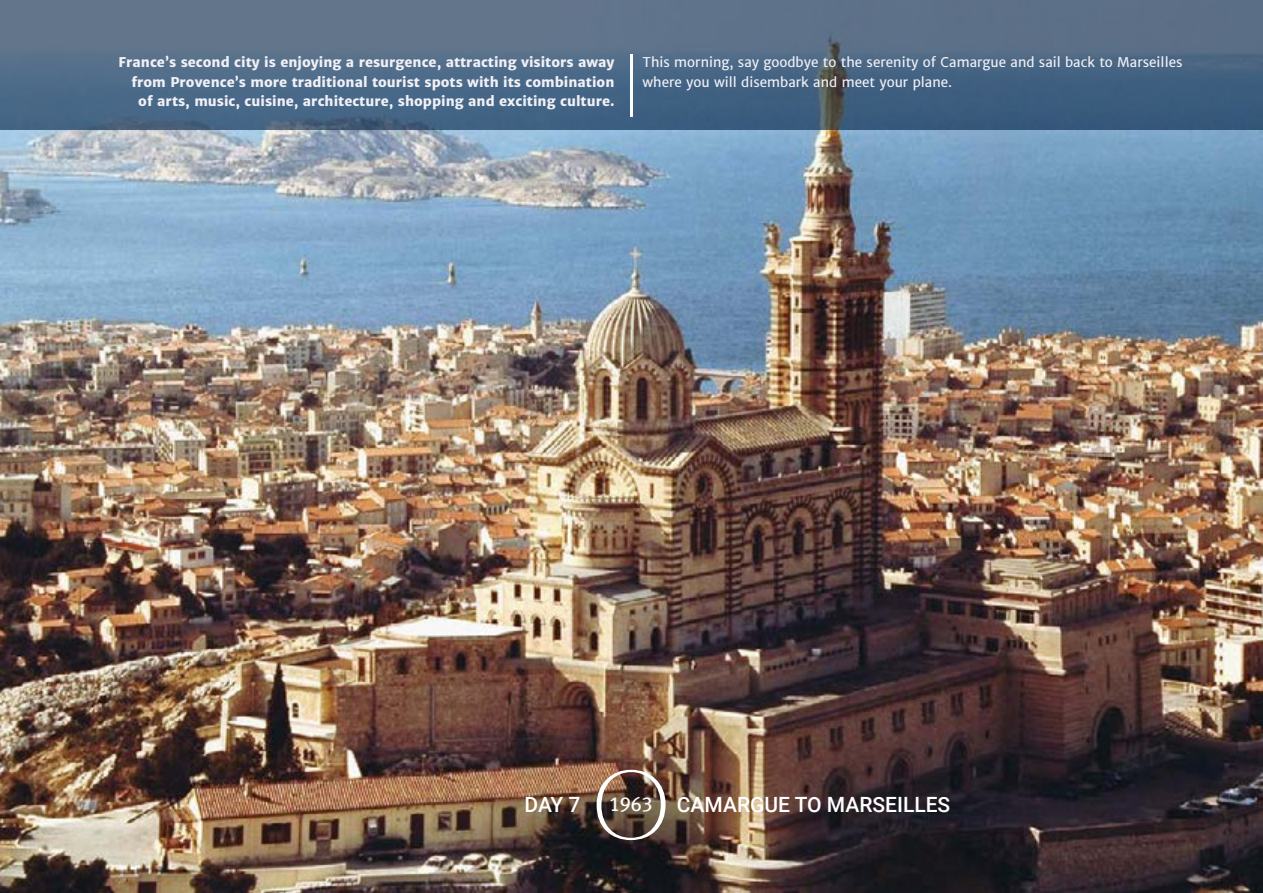
<style>
.page{position:relative;width:1263px;height:893px;background:#fff}
.page>*{position:absolute;margin:0;border:0;box-sizing:border-box;transform-origin:0 0}
.t1{font:500 21px "Roboto";color:#fff}
.t2{font:800 13.5px/19.5px "Merriweather Sans";color:#f1f0f6;text-align:right}
.t3{font:13.5px/19.5px "Merriweather Sans";color:#f1f0f6}
.s1{font-family:"Meta Plus Book Caps";font-weight:400;font-size:20.4px}
</style>
<div class="page">
<img style="left:0;top:130px;width:1263px;height:763px">
<div style="left:0;top:0;width:1263px;height:130px;background:linear-gradient(to bottom,#67788c,#3a5c7e)"></div>
<hr style="left:630px;top:54px;width:3px;height:63px;background:#fff">
<img style="left:579px;top:752px;width:150px;height:141px">
<img style="left:597px;top:770px;width:69px;height:70px">
<p class="t2" style="left:119px;top:53px;width:497px">France’s second city is enjoying a resurgence, attracting visitors away from Provence’s more traditional tourist spots with its combination of arts, music, cuisine, architecture, shopping and exciting culture.</p>
<p class="t3" style="left:642px;top:53px;width:542px">This morning, say goodbye to the serenity of Camargue and sail back to Marseilles where you will disembark and meet your plane.</p>
<h1 class="t1" style="left:524px;top:789px;width:57px">DAY 7</h1>
<h1 class="t1" style="left:609px;top:789px;width:342px"><span class="s1">1963</span> CAMARGUE TO MARSEILLES</h1>
</div>
